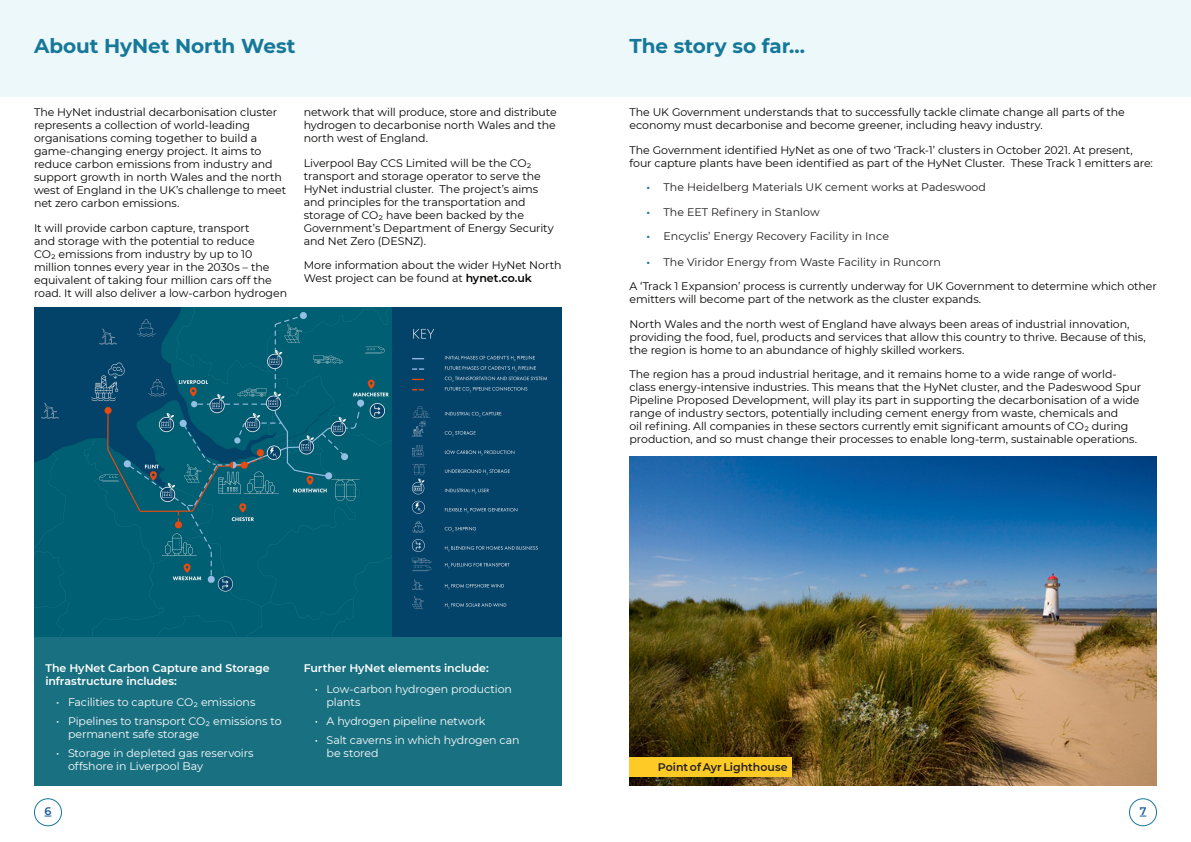
<style>
.page{position:relative;width:1191px;height:842px;background:#fff}
.page>*{position:absolute;margin:0;border:0;box-sizing:border-box;transform-origin:0 0}
.t1{font:700 20px "Montserrat";letter-spacing:-.005em;color:#167899}
.Body_Text_-_Regular__Justify{font:11px/13px "Montserrat";letter-spacing:-.01em;color:#040503}
.t2{font:11px/13px "Montserrat";letter-spacing:-.01em;color:#fff}
.t3{font:11px "Montserrat";letter-spacing:.005em;color:#201d1e}
.Body_Text_-_Regular__Justify-2{font:600 11px/13px "Montserrat";letter-spacing:-.005em;color:#fff}
.t4{font:600 11px "Montserrat";color:#231f20}
.t5{font:600 11px "Montserrat";color:#175d9e}
.s1{font-weight:600}
.s2{font-weight:600;color:#167899}
</style>
<div class="page">
<div style="left:34px;top:798px;width:28px;height:28px;border:1px solid #167899;border-radius:50%"></div>
<div style="left:1129px;top:798px;width:28px;height:28px;border:1px solid #167899;border-radius:50%"></div>
<div style="left:0;top:0;width:1191px;height:96px;background:#edf8fb"></div>
<div style="left:34px;top:308px;width:527px;height:477px;background:#197081"></div>
<img style="left:34px;top:308px;width:359px;height:329px">
<img style="left:393px;top:308px;width:168px;height:329px">
<img style="left:629px;top:456px;width:527px;height:329px">
<div style="left:629px;top:757px;width:163px;height:20px;background:#feca26"></div>
<p class="t1" style="left:34px;top:32px;width:263px">About HyNet North West</p>
<p class="Body_Text_-_Regular__Justify" style="left:34px;top:105px;width:254px">The HyNet industrial decarbonisation cluster represents a collection of world-leading organisations coming together to build a game-changing energy project. It aims to reduce carbon emissions from industry and support growth in north Wales and the north west of England in the UK’s challenge to meet net zero carbon emissions.</p>
<p class="Body_Text_-_Regular__Justify" style="left:34px;top:221px;width:255px">It will provide carbon capture, transport<br>and storage with the potential to reduce<br>CO₂ emissions from industry by up to 10 million tonnes every year in the 2030s – the equivalent of taking four million cars off the road. It will also deliver a low-carbon hydrogen</p>
<p class="Body_Text_-_Regular__Justify" style="left:304px;top:105px;width:254px;text-align:justify">network that will produce, store and distribute hydrogen to decarbonise north Wales and the north west of England.</p>
<p class="Body_Text_-_Regular__Justify" style="left:304px;top:156px;width:252px">Liverpool Bay CCS Limited will be the CO₂ transport and storage operator to serve the HyNet industrial cluster. The project’s aims and principles for the transportation and storage of CO₂ have been backed by the Government’s Department of Energy Security and Net Zero (DESNZ).</p>
<p class="Body_Text_-_Regular__Justify" style="left:304px;top:258px;width:259px">More information about the wider HyNet North<br>West project can be found at <span class="s1">hynet.co.uk</span></p>
<p class="t1" style="left:629px;top:32px;width:177px">The story so far…</p>
<p class="Body_Text_-_Regular__Justify" style="left:629px;top:105px;width:497px">The UK Government understands that to successfully tackle climate change all parts of the economy must decarbonise and become greener, including heavy industry.</p>
<p class="Body_Text_-_Regular__Justify" style="left:629px;top:143px;width:525px">The Government identified HyNet as one of two ‘Track-1’ clusters in October 2021. At present, four capture plants have been identified as part of the HyNet Cluster. These Track 1 emitters are:</p>
<p class="t3" style="left:646px;top:180px;width:341px"><span class="s2">•</span> The Heidelberg Materials UK cement works at Padeswood</p>
<p class="t3" style="left:646px;top:204px;width:175px"><span class="s2">•</span> The EET Refinery in Stanlow</p>
<p class="t3" style="left:646px;top:229px;width:244px"><span class="s2">•</span> Encyclis’ Energy Recovery Facility in Ince</p>
<p class="t3" style="left:646px;top:254px;width:296px"><span class="s2">•</span> The Viridor Energy from Waste Facility in Runcorn</p>
<p class="Body_Text_-_Regular__Justify" style="left:629px;top:279px;width:529px">A ‘Track 1 Expansion’ process is currently underway for UK Government to determine which other emitters will become part of the network as the cluster expands.</p>
<p class="Body_Text_-_Regular__Justify" style="left:629px;top:317px;width:518px">North Wales and the north west of England have always been areas of industrial innovation, providing the food, fuel, products and services that allow this country to thrive. Because of this, the region is home to an abundance of highly skilled workers.</p>
<p class="Body_Text_-_Regular__Justify" style="left:629px;top:367px;width:513px">The region has a proud industrial heritage, and it remains home to a wide range of world&shy;class energy-intensive industries. This means that the HyNet cluster, and the Padeswood Spur Pipeline Proposed Development, will play its part in supporting the decarbonisation of a wide range of industry sectors, potentially including cement energy from waste, chemicals and<br>oil refining. All companies in these sectors currently emit significant amounts of CO₂ during production, and so must change their processes to enable long-term, sustainable operations.</p>
<p class="Body_Text_-_Regular__Justify-2" style="left:45px;top:661px;width:226px">The HyNet Carbon Capture and Storage infrastructure includes:</p>
<p class="t2" style="left:56px;top:695px;width:201px">• Facilities to capture CO₂ emissions</p>
<p class="t2" style="left:68px;top:714px;width:215px;text-indent:-12px">• Pipelines to transport CO₂ emissions to permanent safe storage</p>
<p class="t2" style="left:68px;top:746px;width:187px;text-indent:-12px">• Storage in depleted gas reservoirs offshore in Liverpool Bay</p>
<p class="Body_Text_-_Regular__Justify-2" style="left:304px;top:661px;width:186px">Further HyNet elements include:</p>
<p class="t2" style="left:326px;top:682px;width:187px;text-indent:-12px">• Low-carbon hydrogen production plants</p>
<p class="t2" style="left:315px;top:714px;width:172px">• A hydrogen pipeline network</p>
<p class="t2" style="left:326px;top:733px;width:194px;text-indent:-12px">• Salt caverns in which hydrogen can be stored</p>
<p class="t4" style="left:658px;top:759px;width:131px">Point of Ayr Lighthouse</p>
<p class="t5" style="left:45px;top:803px;width:8px">6</p>
<p class="t5" style="left:1139px;top:803px;width:8px">7</p>
</div>
